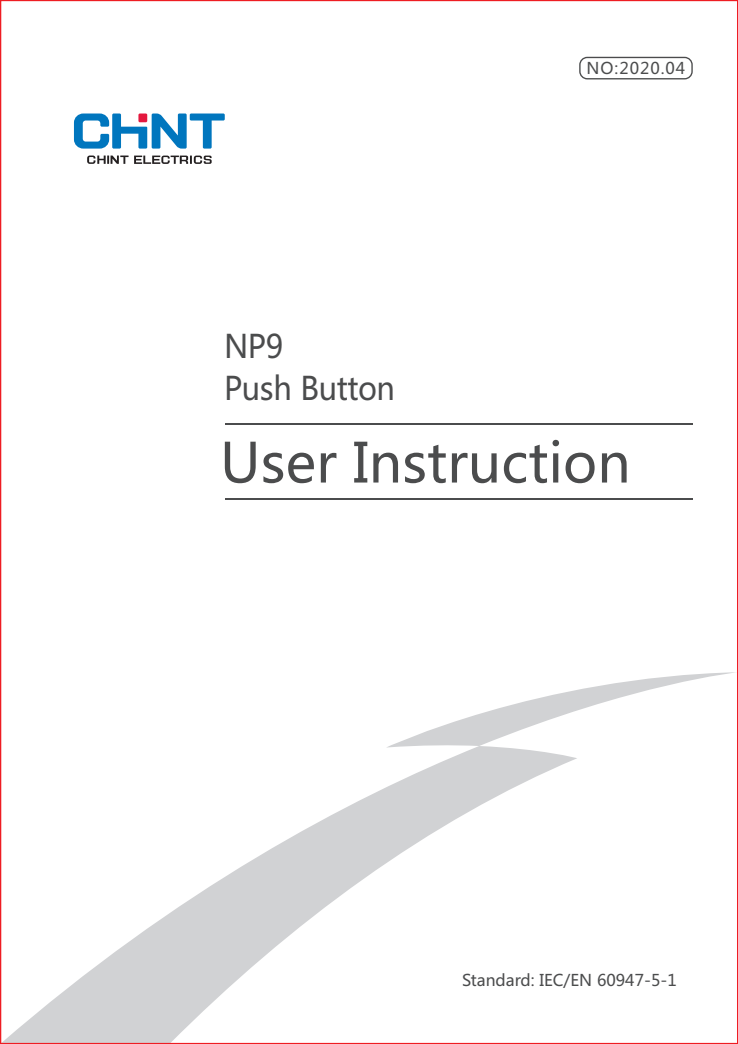
<style>
.page{position:relative;width:738px;height:1044px;background:#fff}
.page>*{position:absolute;margin:0;border:0;box-sizing:border-box;transform-origin:0 0}
.t1{font:54px "Microsoft Ya Hei";color:#4b4c4d}
.t2{font:32px/42px "Microsoft Ya Hei";letter-spacing:-.015em;color:#4b4c4d;scale:.93 1}
.t3{font:16px "Microsoft Ya Hei";color:#4b4c4d}
</style>
<div class="page">
<svg style="left:579px;top:57px;width:113px;height:22px"></svg>
<svg style="left:392px;top:672px;width:342px;height:73px"></svg>
<svg style="left:5px;top:745px;width:572px;height:295px"></svg>
<hr style="left:224px;top:423px;width:468px;height:1px;background:#4b4c4d">
<hr style="left:224px;top:498px;width:468px;height:1px;background:#4b4c4d">
<svg style="left:74px;top:113px;width:150px;height:35px"></svg>
<div style="left:138px;top:113px;width:9px;height:9px;background:#e4183e"></div>
<svg style="left:87px;top:155px;width:41px;height:9px"></svg>
<svg style="left:134px;top:155px;width:77px;height:9px"></svg>
<p class="t3" style="left:586px;top:61px;width:100px">NO:2020.04</p>
<h2 class="t2" style="left:224px;top:328px;width:185px">NP9<br>Push Button</h2>
<h1 class="t1" style="left:220px;top:438px;width:411px">User Instruction</h1>
<p class="t3" style="left:462px;top:973px;width:216px">Standard: IEC/EN 60947-5-1</p>
</div>
